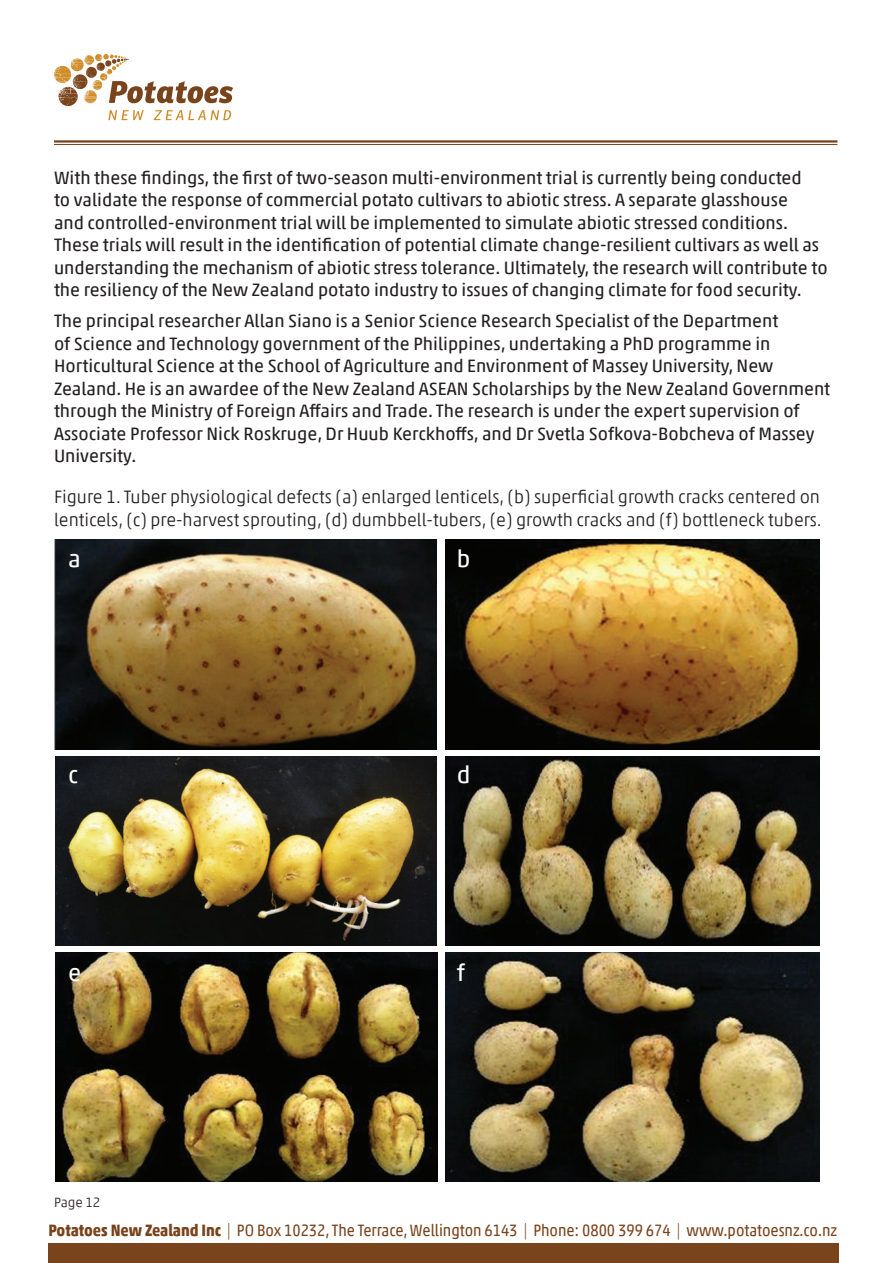
<style>
.page{position:relative;width:893px;height:1263px;background:#fff}
.page>*{position:absolute;margin:0;border:0;box-sizing:border-box;transform-origin:0 0}
.t1{font:24px "Akko Pro";color:#fff}
.t2{font:18px/22.5px "Akko Pro";color:#231f20}
.t3{font:300 18px/22.5px "Akko Pro";color:#231f20}
.t4{font:16.5px "Akko Pro";letter-spacing:-.005em;color:#79431b;scale:.9 1}
.t5{font:300 13.5px "Akko Pro";color:#231f20}
.s1{font-weight:700}
.s2{font-weight:300}
</style>
<div class="page">
<svg style="left:54px;top:54px;width:179px;height:66px"></svg>
<hr style="left:54px;top:140px;width:783px;height:3px;background:#79431b">
<hr style="left:54px;top:144px;width:783px;height:1px;background:#79431b">
<div style="left:48px;top:1243px;width:791px;height:20px;background:#79431b"></div>
<img style="left:54px;top:540px;width:383px;height:209px">
<img style="left:445px;top:540px;width:375px;height:209px">
<img style="left:56px;top:757px;width:381px;height:188px">
<img style="left:446px;top:756px;width:374px;height:189px">
<img style="left:55px;top:952px;width:382px;height:229px">
<img style="left:446px;top:952px;width:374px;height:229px">
<p class="t2" style="left:54px;top:166px;width:775px">With these findings, the first of two-season multi-environment trial is currently being conducted<br>to validate the response of commercial potato cultivars to abiotic stress. A separate glasshouse<br>and controlled-environment trial will be implemented to simulate abiotic stressed conditions.<br>These trials will result in the identification of potential climate change-resilient cultivars as well as understanding the mechanism of abiotic stress tolerance. Ultimately, the research will contribute to the resiliency of the New Zealand potato industry to issues of changing climate for food security.</p>
<p class="t2" style="left:54px;top:309px;width:778px">The principal researcher Allan Siano is a Senior Science Research Specialist of the Department<br>of Science and Technology government of the Philippines, undertaking a PhD programme in Horticultural Science at the School of Agriculture and Environment of Massey University, New Zealand. He is an awardee of the New Zealand ASEAN Scholarships by the New Zealand Government through the Ministry of Foreign Affairs and Trade. The research is under the expert supervision of Associate Professor Nick Roskruge, Dr Huub Kerckhoffs, and Dr Svetla Sofkova-Bobcheva of Massey University.</p>
<p class="t3" style="left:54px;top:485px;width:769px">Figure 1. Tuber physiological defects (a) enlarged lenticels, (b) superficial growth cracks centered on lenticels, (c) pre-harvest sprouting, (d) dumbbell-tubers, (e) growth cracks and (f) bottleneck tubers.</p>
<h1 class="t1" style="left:68px;top:543px;width:14px">a</h1>
<h1 class="t1" style="left:457px;top:543px;width:15px">b</h1>
<h1 class="t1" style="left:68px;top:760px;width:11px">c</h1>
<h1 class="t1" style="left:457px;top:760px;width:15px">d</h1>
<h1 class="t1" style="left:68px;top:958px;width:15px">e</h1>
<h1 class="t1" style="left:457px;top:958px;width:9px">f</h1>
<p class="t5" style="left:54px;top:1194px;width:48px">Page 12</p>
<p class="t4" style="left:48px;top:1220px;width:878px"><span class="s1">Potatoes New Zealand Inc</span> <span class="s2">|</span> PO Box 10232, The Terrace, Wellington 6143 <span class="s2">|</span> Phone: 0800 399 674 <span class="s2">|</span> www.potatoesnz.co.nz</p>
</div>
